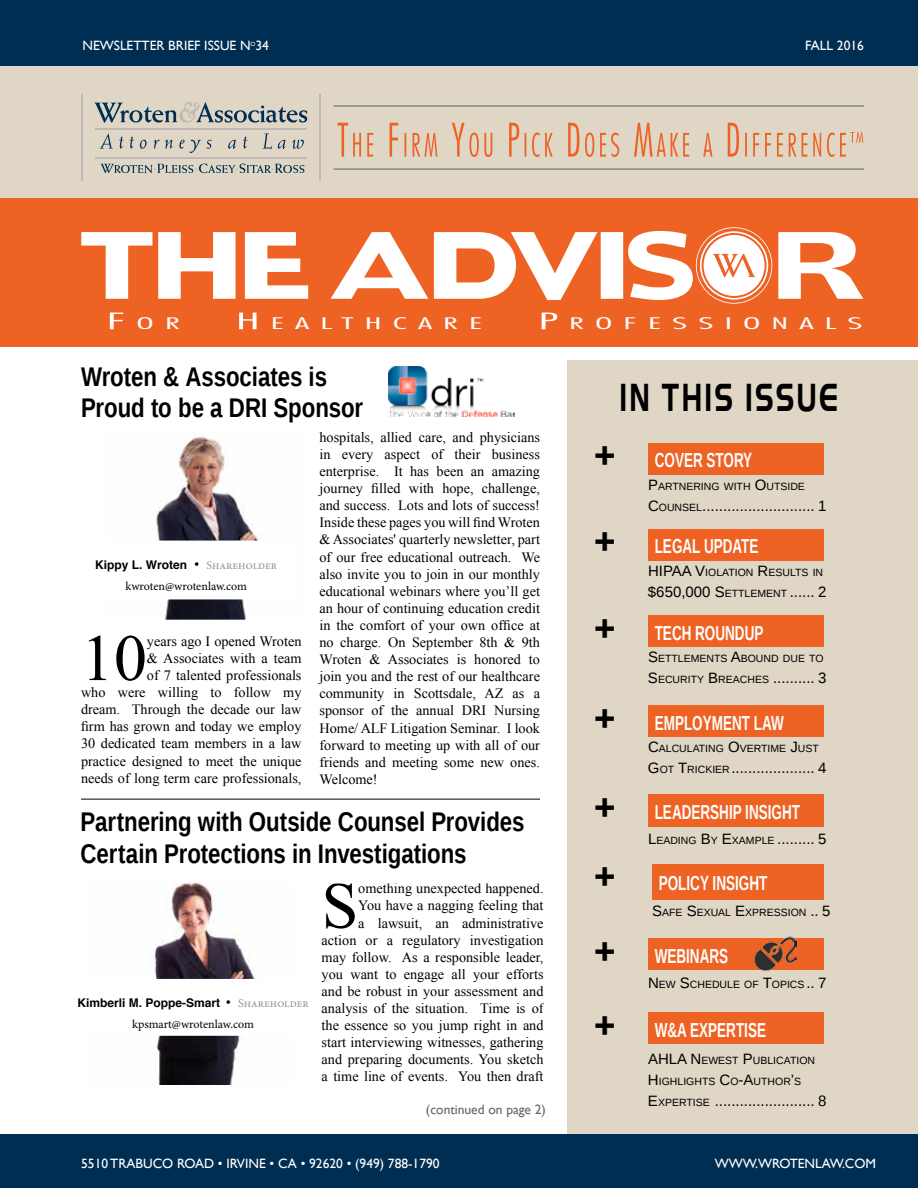
<style>
.page{position:relative;width:918px;height:1188px;background:#fff}
.page>*{position:absolute;margin:0;border:0;box-sizing:border-box;transform-origin:0 0}
.t1{font:65.85px "Times New Roman";color:#000}
.t2{font:40.5px "Handel Gothic";letter-spacing:.1em;color:#000;scale:.67 1}
.t3{font:36px "Handel Gothic";color:#000}
.t4{font:700 27px/31.5px "Liberation Sans";letter-spacing:-.005em;color:#000;scale:.83 1}
.t5{font:700 20.25px "Liberation Sans";color:#fff;scale:.67 1}
.t6{font:300 condensed 15.6px "Futura Std";letter-spacing:.285em;color:#fff;scale:2.5 1}
.t7{font:15px "Liberation Sans";color:#000}
.t8{font:15px "Liberation Sans";color:#000}
.t9{font:14.25px/17.1px "Times New Roman";color:#000;text-align:right}
.t10{font:13.5px "Gill Sans";color:#fff}
.t11{font:13.5px "Gill Sans";color:#636466}
.t12{font:700 12px "Helvetica";color:#000}
.t13{font:12px "Minion Pro";color:#000}
.t14{font:10.5px/21px "Liberation Sans";color:#000}
.t15{font:6px "Gill Sans";color:#fff}
.s1{font-size:22.2px}
.s2{font-family:"Minion Pro";font-weight:400;font-size:13.5px}
.s3{font-family:"Minion Pro";font-weight:400;color:#939598}
.s4{font-size:15px}
.s5{font-style:inherit}
.s6{font-size:10.5px}
</style>
<div class="page">
<div style="left:568px;top:360px;width:350px;height:775px;background:#dfd6c6"></div>
<div style="left:0;top:1134px;width:918px;height:54px;background:#002e52"></div>
<div style="left:0;top:0;width:918px;height:68px;background:#002e52"></div>
<div style="left:0;top:66px;width:918px;height:137px;background:#dfd6c6"></div>
<div style="left:0;top:198px;width:918px;height:149px;background:#ee6224"></div>
<svg style="left:338px;top:123px;width:525px;height:34px"></svg>
<hr style="left:334px;top:169px;width:530px;height:1px;background:#636d76">
<hr style="left:334px;top:105px;width:530px;height:2px;background:#636d76">
<svg style="left:101px;top:164px;width:203px;height:9px"></svg>
<hr style="left:95px;top:128px;width:211px;height:2px;background:#beb9b7">
<hr style="left:81px;top:94px;width:1px;height:87px;background:#beb9b7">
<hr style="left:319px;top:94px;width:1px;height:87px;background:#beb9b7">
<svg style="left:100px;top:133px;width:13px;height:16px"></svg>
<svg style="left:119px;top:137px;width:5px;height:12px"></svg>
<svg style="left:130px;top:137px;width:4px;height:12px"></svg>
<svg style="left:140px;top:140px;width:7px;height:9px"></svg>
<svg style="left:154px;top:140px;width:19px;height:9px"></svg>
<svg style="left:179px;top:140px;width:22px;height:13px"></svg>
<svg style="left:207px;top:140px;width:4px;height:9px"></svg>
<svg style="left:228px;top:140px;width:8px;height:9px"></svg>
<svg style="left:243px;top:137px;width:5px;height:12px"></svg>
<svg style="left:263px;top:134px;width:9px;height:15px"></svg>
<svg style="left:278px;top:140px;width:8px;height:9px"></svg>
<svg style="left:292px;top:140px;width:12px;height:9px"></svg>
<svg style="left:95px;top:102px;width:212px;height:21px"></svg>
<hr style="left:95px;top:157px;width:211px;height:1px;background:#beb9b7">
<svg style="left:81px;top:231px;width:782px;height:69px"></svg>
<svg style="left:696px;top:227px;width:76px;height:77px"></svg>
<div style="left:648px;top:443px;width:175px;height:31px;background:#ee6224"></div>
<div style="left:648px;top:705px;width:175px;height:32px;background:#ee6224"></div>
<div style="left:648px;top:795px;width:176px;height:32px;background:#ee6224"></div>
<div style="left:648px;top:939px;width:175px;height:31px;background:#ee6224"></div>
<div style="left:648px;top:529px;width:175px;height:31px;background:#ee6224"></div>
<img style="left:153px;top:882px;width:106px;height:203px">
<div style="left:76px;top:980px;width:234px;height:55px;background:#fff"></div>
<div style="left:648px;top:1012px;width:175px;height:32px;background:#ee6224"></div>
<img style="left:389px;top:366px;width:125px;height:51px">
<img style="left:156px;top:435px;width:105px;height:183px">
<div style="left:76px;top:541px;width:220px;height:58px;background:#fff"></div>
<img style="left:752px;top:936px;width:44px;height:36px">
<hr style="left:81px;top:799px;width:459px;height:1px;background:#000">
<div style="left:648px;top:615px;width:175px;height:32px;background:#ee6224"></div>
<div style="left:652px;top:864px;width:172px;height:36px;background:#ee6224"></div>
<p class="t10" style="left:82px;top:38px;width:188px">NEWSLETTER BRIEF ISSUE N 34</p>
<p class="t15" style="left:251px;top:40px;width:6px">O</p>
<p class="t10" style="left:805px;top:38px;width:60px">FALL 2016</p>
<p class="t6" style="left:106px;top:314px;width:31px"><span class="s1">F</span>OR</p>
<p class="t6" style="left:236px;top:314px;width:100px"><span class="s1">H</span>EALTH CARE</p>
<p class="t6" style="left:538px;top:314px;width:131px"><span class="s1">P</span>ROFESSIONALS</p>
<h3 class="t4" style="left:81px;top:360px;width:341px">Wroten &amp; Associates is<br>Proud to be a DRI Sponsor</h3>
<p class="t12" style="left:95px;top:555px;width:183px">Kippy L. Wroten <span class="s2">•</span> <span class="s3">Shareholder</span></p>
<p class="t13" style="left:125px;top:578px;width:123px">kwroten@wrotenlaw.com</p>
<h1 class="t1" style="left:81px;top:614px;width:67px">10</h1>
<p class="t9" style="left:81px;top:632px;width:222px">years ago I opened Wroten<br>&amp; Associates with a team<br>of 7 talented professionals<br>who were willing to follow my dream. Through the decade our law firm has grown and today we employ<br>30 dedicated team members in a law practice designed to meet the unique needs of long term care professionals,</p>
<p class="t9" style="left:320px;top:428px;width:222px;text-align:justify">hospitals, allied care, and physicians in every aspect of their business enterprise. It has been an amazing journey filled with hope, challenge, and success. Lots and lots of success!<br>Inside these pages you will find Wroten &amp; Associates' quarterly newsletter, part of our free educational outreach. We also invite you to join in our monthly educational webinars where you’ll get an hour of continuing education credit in the comfort of your own office at no charge. On September 8th &amp; 9th Wroten &amp; Associates is honored to join you and the rest of our healthcare community in Scottsdale, AZ as a sponsor of the annual DRI Nursing Home/ ALF Litigation Seminar. I look forward to meeting up with all of our friends and meeting some new ones.<br>Welcome!</p>
<h2 class="t2" style="left:620px;top:375px;width:327px">IN THIS ISSUE</h2>
<h3 class="t3" style="left:594px;top:435px;width:24px">+</h3>
<h3 class="t3" style="left:594px;top:521px;width:24px">+</h3>
<h3 class="t3" style="left:594px;top:608px;width:24px">+</h3>
<h3 class="t3" style="left:594px;top:698px;width:24px">+</h3>
<h3 class="t5" style="left:655px;top:446px;width:147px">COVER STORY</h3>
<p class="t14" style="left:648px;top:476px;width:158px"><span class="s4">P</span>ARTNERING WITH <span class="s4">O</span>UTSIDE</p>
<p class="t8" style="left:648px;top:497px;width:180px"><span class="s5">C</span><span class="s6">OUNSEL</span>........................... 1</p>
<h3 class="t5" style="left:655px;top:532px;width:156px">LEGAL UPDATE</h3>
<p class="t14" style="left:648px;top:562px;width:177px"><span class="s4">HI PAA V</span>IOLATION <span class="s4">R</span>ESULTS IN</p>
<p class="t7" style="left:648px;top:583px;width:180px">$650,000 S<span class="s6">ETTLEMENT</span> ...... 2</p>
<h3 class="t5" style="left:655px;top:619px;width:164px">TECH ROUNDUP</h3>
<p class="t14" style="left:648px;top:649px;width:180px"><span class="s4">S</span>ETTLEMENTS <span class="s4">A</span>BOUND DUE TO<br><span class="s4">S</span>ECURITY <span class="s4">B</span>REACHES <span class="s4">.......... 3</span></p>
<h3 class="t5" style="left:655px;top:709px;width:194px">EMPLOYMENT LAW</h3>
<p class="t14" style="left:648px;top:739px;width:172px"><span class="s4">C</span>ALCULATING <span class="s4">O</span>VERTIME <span class="s4">J</span>UST</p>
<p class="t7" style="left:648px;top:760px;width:180px">G<span class="s6">OT</span> T<span class="s6">RICKIER</span>.................... 4</p>
<h3 class="t3" style="left:594px;top:787px;width:24px">+</h3>
<h3 class="t5" style="left:655px;top:798px;width:218px">LEADERSHIP INSIGHT</h3>
<p class="t7" style="left:648px;top:830px;width:180px">L<span class="s6">EADING</span> B<span class="s6">Y</span> E<span class="s6">XAMPLE</span> ......... 5</p>
<h3 class="t4" style="left:80px;top:805px;width:537px">Partnering with Outside Counsel Provides<br>Certain Protections in Investigations</h3>
<h1 class="t1" style="left:322px;top:861px;width:38px">S</h1>
<h3 class="t3" style="left:594px;top:856px;width:24px">+</h3>
<h3 class="t5" style="left:659px;top:869px;width:163px">POLICY INSIGHT</h3>
<p class="t14" style="left:652px;top:902px;width:180px"><span class="s4">S</span>AFE <span class="s4">S</span>EXUAL <span class="s4">E</span>XPRESSION <span class="s4">.. 5</span></p>
<p class="t9" style="left:322px;top:880px;width:223px">omething unexpected happened.<br>You have a nagging feeling that<br>a lawsuit, an administrative action or a regulatory investigation may follow. As a responsible leader, you want to engage all your efforts and be robust in your assessment and analysis of the situation. Time is of the essence so you jump right in and start interviewing witnesses, gathering and preparing documents. You sketch a time line of events. You then draft</p>
<h3 class="t3" style="left:594px;top:931px;width:24px">+</h3>
<h3 class="t5" style="left:655px;top:942px;width:111px">WEBINARS</h3>
<p class="t14" style="left:648px;top:975px;width:180px"><span class="s4">N</span>EW <span class="s4">S</span>CHEDULE OF <span class="s4">T</span>OPICS<span class="s4">.. 7</span></p>
<p class="t12" style="left:77px;top:993px;width:233px">Kimberli M. Poppe-Smart <span class="s2">•</span> <span class="s3">Shareholder</span></p>
<p class="t13" style="left:132px;top:1016px;width:123px">kpsmart@wrotenlaw.com</p>
<h3 class="t5" style="left:655px;top:1016px;width:168px">W&amp;A EXPERTISE</h3>
<p class="t7" style="left:648px;top:1050px;width:11px">AHLA</p>
<h3 class="t3" style="left:594px;top:1005px;width:24px">+</h3>
<p class="t14" style="left:648px;top:1050px;width:169px;text-indent:43px"><span class="s4">N</span> EWEST <span class="s4">P</span>UBLICATION<br><span class="s4">H</span> IGHLIGHTS <span class="s4">C</span>O<span class="s4">-A</span>UTHOR<span class="s4">’</span>S</p>
<p class="t7" style="left:648px;top:1092px;width:180px">E<span class="s6">XPERTISE</span> ........................ 8</p>
<p class="t11" style="left:426px;top:1101px;width:121px">(continued on page 2)</p>
<p class="t10" style="left:81px;top:1156px;width:360px">5510 TRABUCO ROAD • IRVINE • CA • 92620 • (949) 788-1790</p>
<p class="t10" style="left:715px;top:1156px;width:163px">WWW.WROTENLAW.COM</p>
</div>
